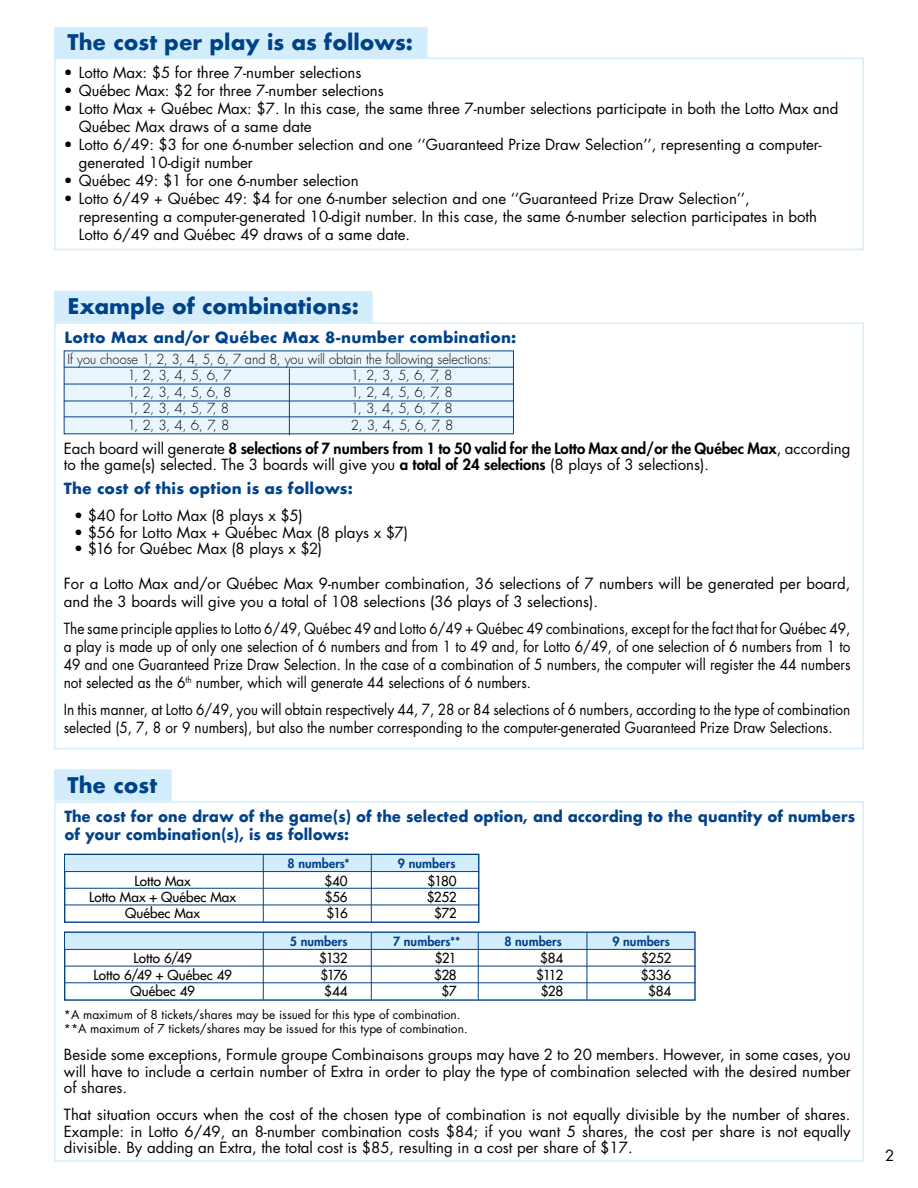
<style>
.page{position:relative;width:918px;height:1188px;background:#fff}
.page>*{position:absolute;margin:0;border:0;box-sizing:border-box;transform-origin:0 0}
.t1{font:700 21px "Futura";color:#004289}
.t2{font:15px/16.5px "Futura";color:#000}
.t3{font:15px/18px "Futura";color:#000;text-align:justify;scale:.91 1}
.t4{font:700 15px/18px "Futura";color:#004289;scale:.96 1}
.t5{font:700 15px "Futura";color:#004289}
.t6{font:13.5px "Futura";letter-spacing:.005em;color:#000}
.t7{font:300 13.5px "Futura";color:#000}
.t8{font:300 13.5px/16.5px "Futura";color:#000;scale:.95 1}
.t9{font:800 12.45px "Futura";letter-spacing:.005em;color:#004289}
.t10{font:12px/14.4px "Futura";color:#000}
.s1{font-weight:800}
</style>
<div class="page">
<div style="left:54px;top:322px;width:810px;height:427px;background:#fff;border:2px solid #d4edfc"></div>
<div style="left:54px;top:58px;width:810px;height:192px;background:#fff;border:2px solid #d4edfc"></div>
<div style="left:64px;top:351px;width:450px;height:83px;background:#eaf6fe"></div>
<hr style="left:64px;top:367px;width:450px;height:1px;background:#004289">
<hr style="left:64px;top:384px;width:450px;height:1px;background:#004289">
<hr style="left:64px;top:417px;width:450px;height:1px;background:#004289">
<hr style="left:64px;top:401px;width:450px;height:1px;background:#004289">
<hr style="left:289px;top:369px;width:1px;height:66px;background:#004289">
<div style="left:54px;top:291px;width:319px;height:31px;background:#d4edfc"></div>
<div style="left:54px;top:27px;width:374px;height:31px;background:#d4edfc"></div>
<div style="left:54px;top:801px;width:810px;height:361px;background:#fff;border:2px solid #d4edfc"></div>
<div style="left:64px;top:854px;width:415px;height:69px;background:#fff;border:1px solid #004289"></div>
<div style="left:66px;top:855px;width:412px;height:16px;background:#d4edfc"></div>
<hr style="left:64px;top:871px;width:415px;height:1px;background:#004289">
<hr style="left:64px;top:905px;width:415px;height:1px;background:#004289">
<hr style="left:64px;top:888px;width:415px;height:1px;background:#004289">
<hr style="left:263px;top:855px;width:1px;height:67px;background:#004289">
<hr style="left:371px;top:855px;width:1px;height:67px;background:#004289">
<div style="left:64px;top:932px;width:632px;height:69px;background:#fff;border:1px solid #004289"></div>
<div style="left:66px;top:933px;width:628px;height:16px;background:#d4edfc"></div>
<hr style="left:64px;top:949px;width:631px;height:1px;background:#004289">
<hr style="left:64px;top:983px;width:632px;height:1px;background:#004289">
<hr style="left:64px;top:966px;width:632px;height:1px;background:#004289">
<hr style="left:263px;top:932px;width:1px;height:68px;background:#004289">
<hr style="left:371px;top:932px;width:1px;height:68px;background:#004289">
<hr style="left:478px;top:932px;width:1px;height:68px;background:#004289">
<hr style="left:587px;top:932px;width:1px;height:68px;background:#004289">
<div style="left:54px;top:769px;width:118px;height:32px;background:#d4edfc"></div>
<h1 class="t1" style="left:68px;top:27px;width:347px">The cost per play is as follows:</h1>
<p class="t2" style="left:64px;top:64px;width:299px">• Lotto Max: $5 for three 7-number selections</p>
<p class="t2" style="left:64px;top:82px;width:321px">• Québec Max: $2 for three 7-number selections</p>
<p class="t2" style="left:79px;top:99px;width:761px;line-height:18px;text-indent:-15px">• Lotto Max + Québec Max: $7. In this case, the same three 7-number selections participate in both the Lotto Max and<br>Québec Max draws of a same date</p>
<p class="t2" style="left:79px;top:135px;width:744px;line-height:18px;text-indent:-15px">• Lotto 6/49: $3 for one 6-number selection and one ‘‘Guaranteed Prize Draw Selection’’, representing a computer&shy;generated 10-digit number</p>
<p class="t2" style="left:64px;top:172px;width:296px">• Québec 49: $1 for one 6-number selection</p>
<p class="t2" style="left:79px;top:189px;width:740px;line-height:18px;text-indent:-15px">• Lotto 6/49 + Québec 49: $4 for one 6-number selection and one ‘‘Guaranteed Prize Draw Selection’’, representing a computer-generated 10-digit number. In this case, the same 6-number selection participates in both<br>Lotto 6/49 and Québec 49 draws of a same date.</p>
<h1 class="t1" style="left:68px;top:291px;width:293px">Example of combinations:</h1>
<p class="t5" style="left:64px;top:327px;width:453px">Lotto Max and/or Québec Max 8-number combination:</p>
<p class="t8" style="left:127px;top:351px;width:385px;text-indent:-60px">If you choose 1, 2, 3, 4, 5, 6, 7 and 8, you will obtain the following selections:<br>1, 2, 3, 4, 5, 6, 7</p>
<p class="t7" style="left:351px;top:367px;width:103px">1, 2, 3, 5, 6, 7, 8</p>
<p class="t7" style="left:127px;top:383px;width:106px">1, 2, 3, 4, 5, 6, 8</p>
<p class="t7" style="left:351px;top:383px;width:103px">1, 2, 4, 5, 6, 7, 8</p>
<p class="t7" style="left:127px;top:400px;width:103px">1, 2, 3, 4, 5, 7, 8</p>
<p class="t7" style="left:351px;top:400px;width:104px">1, 3, 4, 5, 6, 7, 8</p>
<p class="t7" style="left:127px;top:416px;width:104px">1, 2, 3, 4, 6, 7, 8</p>
<p class="t7" style="left:351px;top:416px;width:104px">2, 3, 4, 5, 6, 7, 8</p>
<p class="t2" style="left:64px;top:440px;width:788px">Each board will generate <span class="s1">8 selections of 7 numbers from 1 to 50 valid for the Lotto Max and/or the Québec Max</span>, according to the game(s) selected. The 3 boards will give you <span class="s1">a total of 24 selections</span> (8 plays of 3 selections).</p>
<p class="t5" style="left:64px;top:478px;width:291px">The cost of this option is as follows:</p>
<p class="t2" style="left:74px;top:507px;width:230px">• $40 for Lotto Max (8 plays x $5)</p>
<p class="t2" style="left:74px;top:524px;width:335px">• $56 for Lotto Max + Québec Max (8 plays x $7)</p>
<p class="t2" style="left:74px;top:540px;width:249px">• $16 for Québec Max (8 plays x $2)</p>
<p class="t2" style="left:64px;top:574px;width:788px;line-height:18px">For a Lotto Max and/or Québec Max 9-number combination, 36 selections of 7 numbers will be generated per board, and the 3 boards will give you a total of 108 selections (36 plays of 3 selections).</p>
<p class="t3" style="left:64px;top:619px;width:866px">The same principle applies to Lotto 6/49, Québec 49 and Lotto 6/49 + Québec 49 combinations, except for the fact that for Québec 49, a play is made up of only one selection of 6 numbers and from 1 to 49 and, for Lotto 6/49, of one selection of 6 numbers from 1 to 49 and one Guaranteed Prize Draw Selection. In the case of a combination of 5 numbers, the computer will register the 44 numbers not selected as the 6<sup>th</sup> number, which will generate 44 selections of 6 numbers.</p>
<p class="t3" style="left:64px;top:700px;width:866px">In this manner, at Lotto 6/49, you will obtain respectively 44, 7, 28 or 84 selections of 6 numbers, according to the type of combination selected (5, 7, 8 or 9 numbers), but also the number corresponding to the computer-generated Guaranteed Prize Draw Selections.</p>
<h1 class="t1" style="left:68px;top:770px;width:91px">The cost</h1>
<p class="t4" style="left:64px;top:807px;width:825px">The cost for one draw of the game(s) of the selected option, and according to the quantity of numbers of your combination(s), is as follows:</p>
<p class="t9" style="left:288px;top:855px;width:64px">8 numbers*</p>
<p class="t9" style="left:398px;top:855px;width:59px">9 numbers</p>
<p class="t6" style="left:134px;top:872px;width:58px">Lotto Max</p>
<p class="t6" style="left:325px;top:872px;width:25px">$40</p>
<p class="t6" style="left:428px;top:872px;width:31px">$180</p>
<p class="t6" style="left:89px;top:888px;width:149px">Lotto Max + Québec Max</p>
<p class="t6" style="left:325px;top:888px;width:25px">$56</p>
<p class="t6" style="left:427px;top:888px;width:31px">$252</p>
<p class="t6" style="left:125px;top:904px;width:77px">Québec Max</p>
<p class="t6" style="left:327px;top:904px;width:23px">$16</p>
<p class="t6" style="left:434px;top:904px;width:24px">$72</p>
<p class="t9" style="left:290px;top:933px;width:59px">5 numbers</p>
<p class="t9" style="left:393px;top:933px;width:69px">7 numbers**</p>
<p class="t9" style="left:504px;top:933px;width:59px">8 numbers</p>
<p class="t9" style="left:612px;top:933px;width:59px">9 numbers</p>
<p class="t6" style="left:134px;top:950px;width:60px">Lotto 6/49</p>
<p class="t6" style="left:319px;top:950px;width:30px">$132</p>
<p class="t6" style="left:435px;top:950px;width:23px">$21</p>
<p class="t6" style="left:540px;top:950px;width:25px">$84</p>
<p class="t6" style="left:641px;top:950px;width:31px">$252</p>
<p class="t6" style="left:94px;top:966px;width:140px">Lotto 6/49 + Québec 49</p>
<p class="t6" style="left:320px;top:966px;width:29px">$176</p>
<p class="t6" style="left:434px;top:966px;width:24px">$28</p>
<p class="t6" style="left:536px;top:966px;width:28px">$112</p>
<p class="t6" style="left:641px;top:966px;width:32px">$336</p>
<p class="t6" style="left:131px;top:982px;width:66px">Québec 49</p>
<p class="t6" style="left:324px;top:982px;width:25px">$44</p>
<p class="t6" style="left:442px;top:982px;width:17px">$7</p>
<p class="t6" style="left:541px;top:982px;width:24px">$28</p>
<p class="t6" style="left:648px;top:982px;width:25px">$84</p>
<p class="t10" style="left:64px;top:1007px;width:405px">*A maximum of 8 tickets/shares may be issued for this type of combination. **A maximum of 7 tickets/shares may be issued for this type of combination.</p>
<p class="t2" style="left:64px;top:1046px;width:788px;text-align:justify">Beside some exceptions, Formule groupe Combinaisons groups may have 2 to 20 members. However, in some cases, you will have to include a certain number of Extra in order to play the type of combination selected with the desired number of shares.</p>
<p class="t2" style="left:64px;top:1106px;width:788px;text-align:justify">That situation occurs when the cost of the chosen type of combination is not equally divisible by the number of shares.<br>Example: in Lotto 6/49, an 8-number combination costs $84; if you want 5 shares, the cost per share is not equally divisible. By adding an Extra, the total cost is $85, resulting in a cost per share of $17.</p>
<p class="t2" style="left:885px;top:1147px;width:11px">2</p>
</div>
